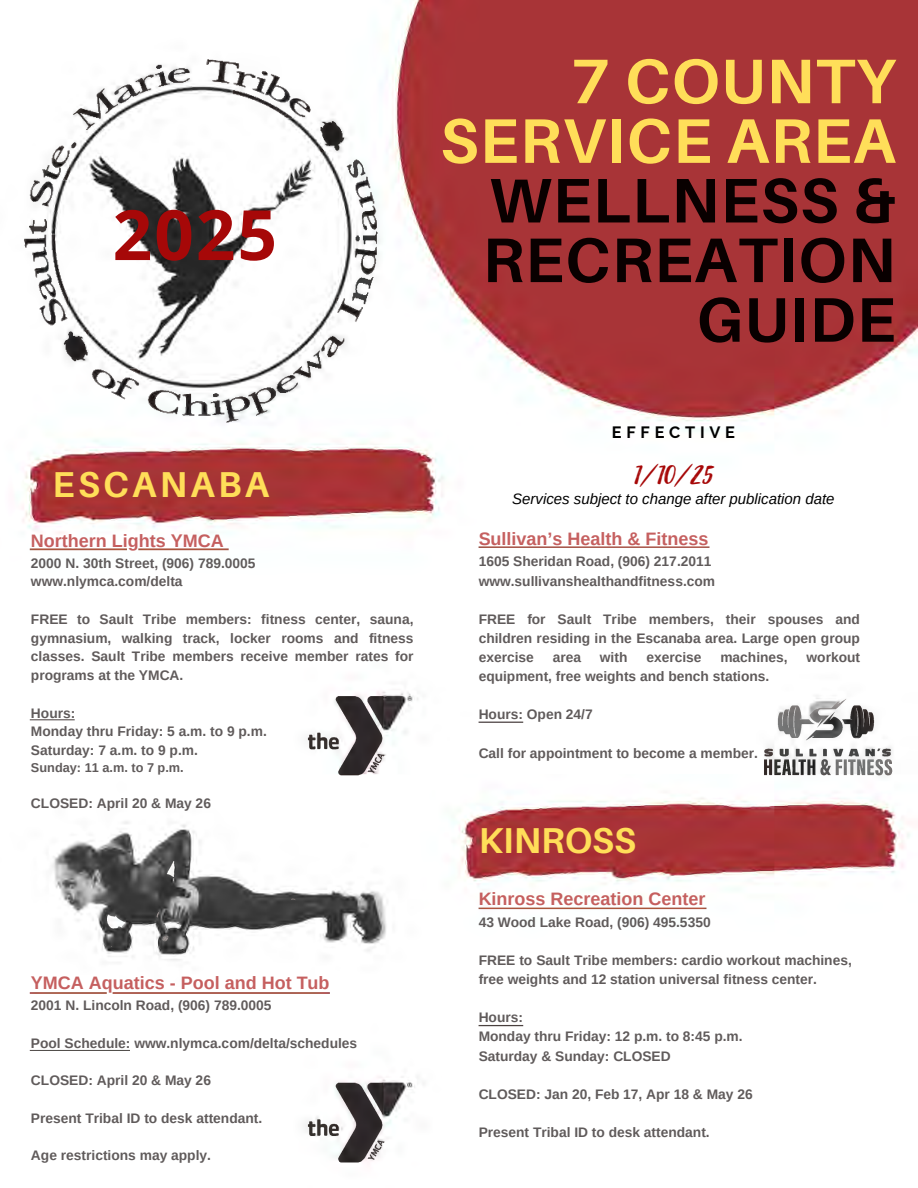
<style>
.page{position:relative;width:918px;height:1188px;background:#fff}
.page>*{position:absolute;margin:0;border:0;box-sizing:border-box;transform-origin:0 0}
.t1{font:700 69.45px "Open Sans";color:#a60808}
.t2{font:700 63px/59.7px "Aileron";letter-spacing:.02em;color:#090000;text-align:right}
.t3{font:700 36px "Aileron";letter-spacing:.09em;color:#ffde59}
.t4{font:700 36px "Aileron";color:#ffde59}
.t5{font:29.55px "Playlist Script";color:#a60808}
.t6{font:700 18px "Arimo";color:#a60808}
.t7{font:700 16.35px "Raleway";letter-spacing:.29em;color:#000}
.t8{font:italic 15px "Arimo";color:#000}
.t9{font:700 13.8px/18.8px "Arimo";color:#090000}
.t10{font:700 12.75px "Arimo";color:#090000}
.s1{color:#ffde59}
</style>
<div class="page">
<img style="left:22px;top:0;width:896px;height:1163px">
<h1 class="t1" style="left:113px;top:186px;width:166px">2025</h1>
<h1 class="t2" style="left:440px;top:50px;width:457px"><span class="s1">7 COUNTY<br>SERVICE AREA<br></span>WELLNESS &amp;<br>RECREATION<br>GUIDE</h1>
<p class="t3" style="left:53px;top:462px;width:218px">ESCANABA</p>
<h3 class="t6" style="left:31px;top:530px;width:194px">Northern Lights YMCA</h3>
<p class="t9" style="left:31px;top:554px;width:226px">2000 N. 30th Street, (906) 789.0005 www.nlymca.com/delta</p>
<p class="t9" style="left:31px;top:610px;width:384px;text-align:justify">FREE to Sault Tribe members: fitness center, sauna, gymnasium, walking track, locker rooms and fitness classes. Sault Tribe members receive member rates for programs at the YMCA.</p>
<p class="t9" style="left:31px;top:704px;width:237px">Hours:<br>Monday thru Friday: 5 a.m. to 9 p.m.<br>Saturday: 7 a.m. to 9 p.m.</p>
<p class="t10" style="left:31px;top:761px;width:154px">Sunday: 11 a.m. to 7 p.m.</p>
<p class="t9" style="left:31px;top:794px;width:182px">CLOSED: April 20 &amp; May 26</p>
<h3 class="t6" style="left:31px;top:973px;width:300px">YMCA Aquatics - Pool and Hot Tub</h3>
<p class="t9" style="left:31px;top:996px;width:242px">2001 N. Lincoln Road, (906) 789.0005</p>
<p class="t9" style="left:31px;top:1034px;width:328px">Pool Schedule: www.nlymca.com/delta/schedules</p>
<p class="t9" style="left:31px;top:1071px;width:182px">CLOSED: April 20 &amp; May 26</p>
<p class="t9" style="left:31px;top:1109px;width:233px">Present Tribal ID to desk attendant.</p>
<p class="t9" style="left:31px;top:1146px;width:182px">Age restrictions may apply.</p>
<p class="t7" style="left:612px;top:423px;width:125px">EFFECTIVE</p>
<h3 class="t5" style="left:634px;top:451px;width:81px">1/10/25</h3>
<p class="t8" style="left:512px;top:491px;width:324px">Services subject to change after publication date</p>
<h3 class="t6" style="left:479px;top:529px;width:231px">Sullivan’s Health &amp; Fitness</h3>
<p class="t9" style="left:479px;top:552px;width:238px;line-height:19.2px">1605 Sheridan Road, (906) 217.2011 www.sullivanshealthandfitness.com</p>
<p class="t9" style="left:479px;top:609px;width:383px;line-height:19.2px;text-align:justify">FREE for Sault Tribe members, their spouses and children residing in the Escanaba area. Large open group exercise</p>
<p class="t9" style="left:553px;top:648px;width:30px">area</p>
<p class="t9" style="left:600px;top:648px;width:29px">with</p>
<p class="t9" style="left:646px;top:648px;width:57px">exercise</p>
<p class="t9" style="left:720px;top:648px;width:69px">machines,</p>
<p class="t9" style="left:807px;top:648px;width:55px">workout</p>
<p class="t9" style="left:479px;top:667px;width:292px">equipment, free weights and bench stations.</p>
<p class="t9" style="left:479px;top:705px;width:116px">Hours: Open 24/7</p>
<p class="t9" style="left:479px;top:744px;width:281px">Call for appointment to become a member.</p>
<p class="t4" style="left:479px;top:818px;width:159px">KINROSS</p>
<h3 class="t6" style="left:479px;top:889px;width:228px">Kinross Recreation Center</h3>
<p class="t9" style="left:479px;top:912px;width:234px">43 Wood Lake Road, (906) 495.5350</p>
<p class="t9" style="left:479px;top:951px;width:375px">FREE to Sault Tribe members: cardio workout machines, free weights and 12 station universal fitness center.</p>
<p class="t9" style="left:479px;top:1008px;width:265px;line-height:19.2px">Hours:<br>Monday thru Friday: 12 p.m. to 8:45 p.m.<br>Saturday &amp; Sunday: CLOSED</p>
<p class="t9" style="left:479px;top:1085px;width:276px">CLOSED: Jan 20, Feb 17, Apr 18 &amp; May 26</p>
<p class="t9" style="left:479px;top:1123px;width:233px">Present Tribal ID to desk attendant.</p>
</div>
